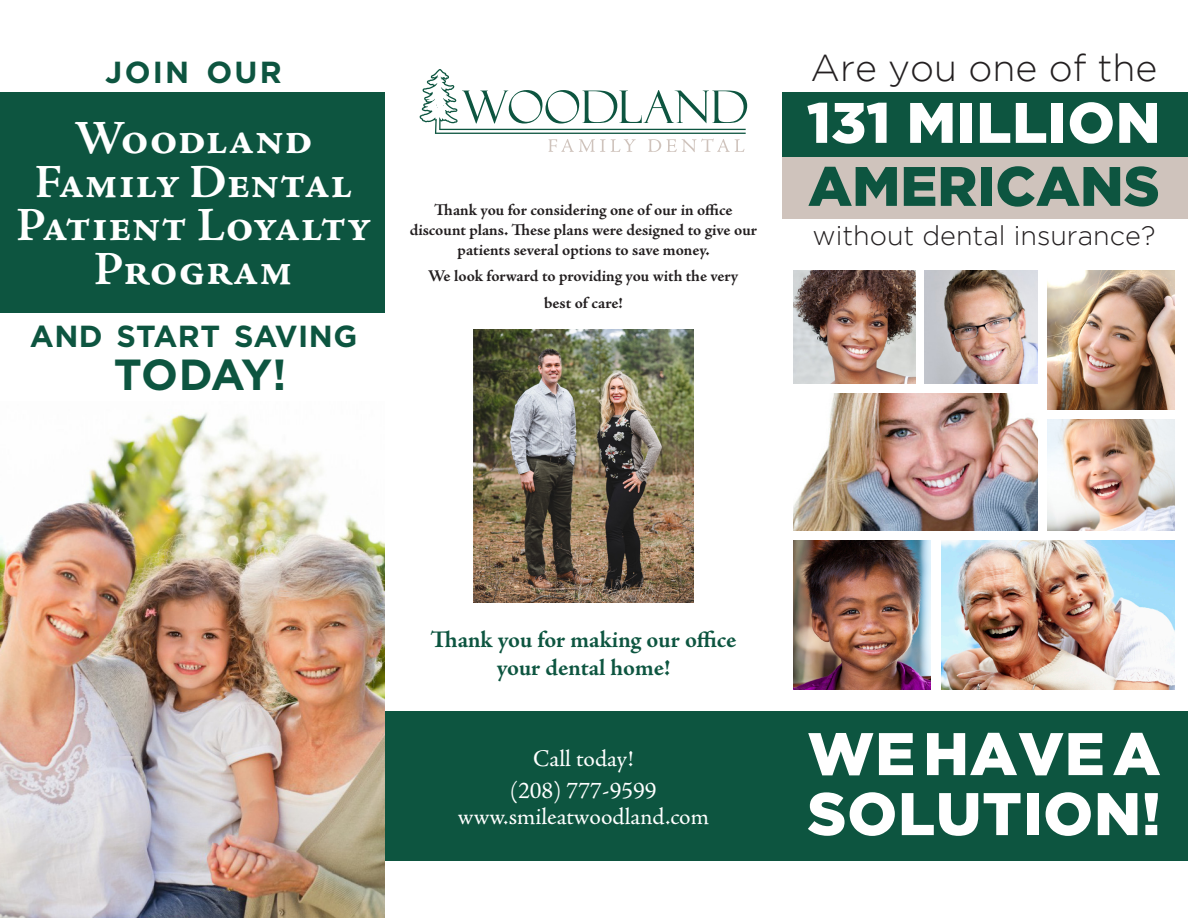
<style>
.page{position:relative;width:1188px;height:918px;background:#fff}
.page>*{position:absolute;margin:0;border:0;box-sizing:border-box;transform-origin:0 0}
.t1{font:900 60px/60px "Gotham";letter-spacing:.015em;color:#fff}
.t2{font:900 57px "Gotham";letter-spacing:.015em;color:#fff}
.t3{font:900 55.5px "Gotham";color:#0d5540}
.t4{font:700 48px/43.5px "Adobe Jenson Pro";color:#fff;text-align:center}
.t5{font:700 43.5px "Gotham";color:#0d5540}
.t6{font:300 37.5px "Gotham";color:#231f20}
.t7{font:700 30.45px "Gotham";letter-spacing:.015em;color:#0d5540}
.t8{font:300 27px "Gotham";color:#231f20}
.t9{font:24px "Adobe Jenson Pro";color:#fff}
.t10{font:700 24px/27.8px "Adobe Jenson Pro";letter-spacing:-.005em;color:#0d5540;text-align:center}
.t11{font:700 16.5px/19.8px "Adobe Jenson Pro";letter-spacing:-.005em;color:#231f20;text-align:center}
</style>
<div class="page">
<div style="left:0;top:92px;width:384px;height:221px;background:#0d5540"></div>
<div style="left:384px;top:712px;width:804px;height:149px;background:#0d5540"></div>
<div style="left:783px;top:92px;width:405px;height:66px;background:#0d5540"></div>
<div style="left:783px;top:158px;width:405px;height:61px;background:#cfc3bc"></div>
<img style="left:793px;top:394px;width:245px;height:136px">
<img style="left:793px;top:271px;width:122px;height:112px">
<img style="left:793px;top:540px;width:138px;height:150px">
<img style="left:942px;top:540px;width:232px;height:150px">
<img style="left:1048px;top:271px;width:126px;height:139px">
<img style="left:1047px;top:420px;width:127px;height:110px">
<img style="left:925px;top:271px;width:113px;height:112px">
<svg style="left:420px;top:69px;width:327px;height:83px"></svg>
<img style="left:0;top:413px;width:384px;height:505px">
<img style="left:474px;top:329px;width:219px;height:274px">
<p class="t7" style="left:105px;top:54px;width:178px">JOIN OUR</p>
<p class="t4" style="left:17px;top:117px;width:356px">Woodland<br>Family Dental<br>Patient Loyalty<br>Program</p>
<p class="t7" style="left:30px;top:318px;width:329px">AND START SAVING</p>
<p class="t5" style="left:114px;top:349px;width:34px">TODA</p>
<p class="t5" style="left:241px;top:349px;width:47px">Y!</p>
<p class="t11" style="left:410px;top:200px;width:349px">Thank you for considering one of our in office discount plans. These plans were designed to give our patients several options to save money.</p>
<p class="t11" style="left:428px;top:267px;width:312px">We look forward to providing you with the very</p>
<p class="t11" style="left:544px;top:293px;width:80px">best of care!</p>
<p class="t6" style="left:810px;top:48px;width:348px">Are you one of the</p>
<p class="t2" style="left:807px;top:90px;width:355px">131 MILLION</p>
<p class="t3" style="left:808px;top:154px;width:353px">AMERICANS</p>
<p class="t8" style="left:812px;top:221px;width:345px">without dental insurance?</p>
<p class="t10" style="left:430px;top:626px;width:307px">Thank you for making our office your dental home!</p>
<p class="t9" style="left:533px;top:745px;width:102px">Call today!</p>
<p class="t9" style="left:510px;top:777px;width:148px">(208) 777-9599</p>
<p class="t9" style="left:458px;top:803px;width:253px">www.smileatwoodland.com</p>
<p class="t1" style="left:807px;top:722px;width:355px">WE HAVE A<br>SOLUTION!</p>
</div>
